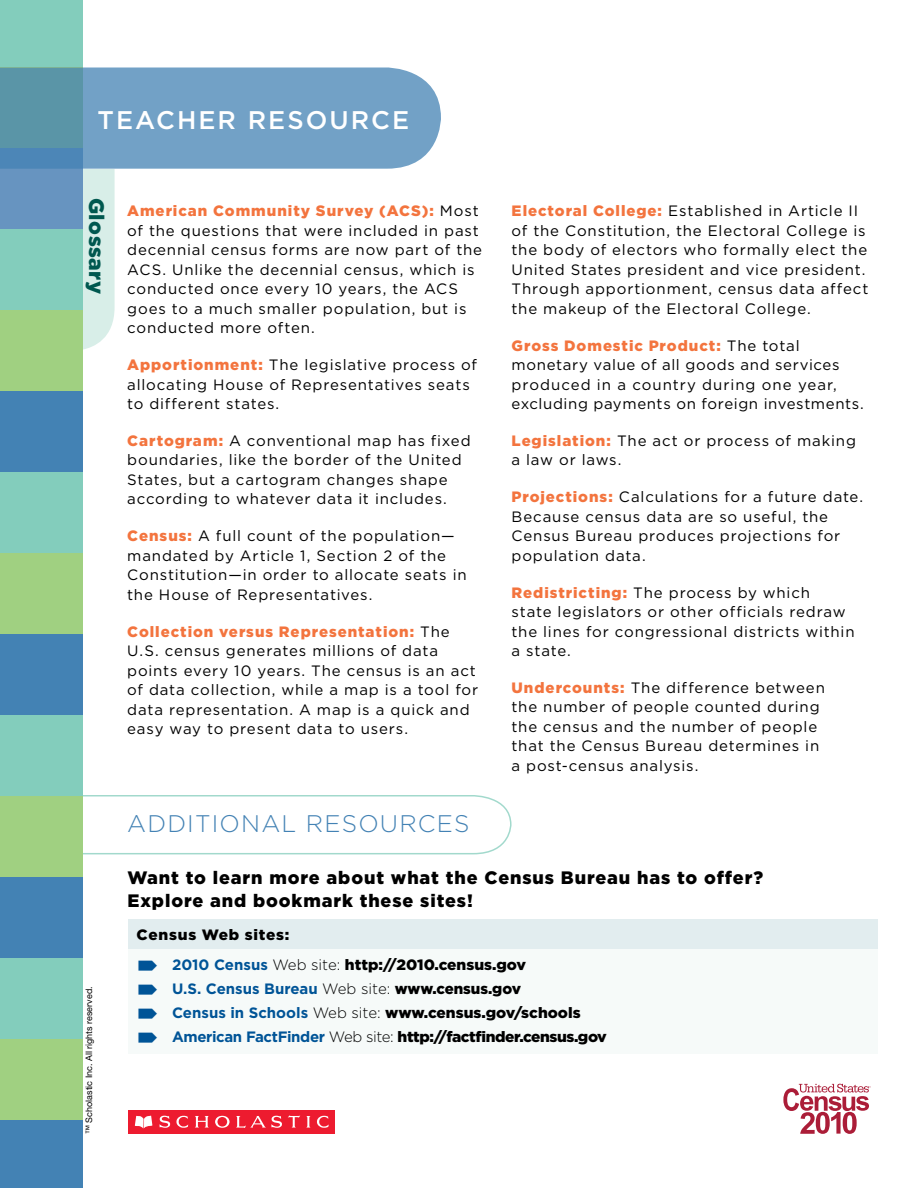
<style>
.page{position:relative;width:918px;height:1188px;background:#fff}
.page>*{position:absolute;margin:0;border:0;box-sizing:border-box;transform-origin:0 0}
.t1{font:500 25.5px "Gotham";letter-spacing:.08em;color:#fff}
.t2{font:300 24px "Gotham";letter-spacing:.05em;color:#4382b4}
.t3{font:900 21px "Gotham";letter-spacing:.025em;color:#00584f}
.t4{font:900 18px/22.5px "Gotham";letter-spacing:.05em;color:#000}
.t5{font:15px/19.5px "Gotham";letter-spacing:.055em;color:#000}
.t6{font:900 15px/24px "Gotham";letter-spacing:-.025em;color:#000}
.t7{font:900 15px/30px "Gotham";color:#000}
.t8{font:9px "Helvetica Neue";color:#000}
.s1{font-weight:900;color:#f3743e}
.s2{font-weight:700;color:#005497}
.s3{font-weight:300}
</style>
<div class="page">
<svg style="left:82px;top:169px;width:33px;height:181px;background:#d7ede7"></svg>
<svg style="left:82px;top:794px;width:430px;height:61px"></svg>
<div style="left:0;top:0;width:82px;height:68px;background:#83cdbc"></div>
<div style="left:0;top:958px;width:82px;height:82px;background:#83cdbc"></div>
<div style="left:0;top:1040px;width:82px;height:80px;background:#a0d081"></div>
<div style="left:0;top:148px;width:82px;height:82px;background:#6794c0"></div>
<div style="left:0;top:1120px;width:82px;height:68px;background:#4382b4"></div>
<div style="left:0;top:230px;width:82px;height:80px;background:#83cdbc"></div>
<div style="left:0;top:310px;width:82px;height:82px;background:#a0d081"></div>
<div style="left:0;top:392px;width:82px;height:80px;background:#4382b4"></div>
<div style="left:0;top:472px;width:82px;height:82px;background:#83cdbc"></div>
<div style="left:0;top:554px;width:82px;height:80px;background:#a0d081"></div>
<div style="left:0;top:634px;width:82px;height:82px;background:#4382b4"></div>
<div style="left:0;top:716px;width:82px;height:80px;background:#83cdbc"></div>
<div style="left:0;top:796px;width:82px;height:82px;background:#a0d081"></div>
<div style="left:0;top:878px;width:82px;height:80px;background:#4382b4"></div>
<svg style="left:0;top:68px;width:441px;height:101px;background:#70a0c2"></svg>
<div style="left:128px;top:919px;width:750px;height:30px;background:#e2edef"></div>
<div style="left:128px;top:949px;width:750px;height:105px;background:#f6faf9"></div>
<div style="left:128px;top:1110px;width:207px;height:24px;background:#ed1b2f"></div>
<svg style="left:135px;top:1116px;width:17px;height:12px"></svg>
<svg style="left:159px;top:1116px;width:11px;height:12px"></svg>
<svg style="left:176px;top:1116px;width:12px;height:12px"></svg>
<svg style="left:195px;top:1116px;width:14px;height:12px"></svg>
<svg style="left:288px;top:1115px;width:12px;height:13px"></svg>
<svg style="left:306px;top:1116px;width:5px;height:12px"></svg>
<svg style="left:317px;top:1116px;width:12px;height:12px"></svg>
<svg style="left:215px;top:1116px;width:15px;height:12px"></svg>
<svg style="left:236px;top:1116px;width:46px;height:12px"></svg>
<svg style="left:783px;top:1083px;width:88px;height:51px"></svg>
<h1 class="t1" style="left:97px;top:103px;width:313px">TEACHER RESOURCE</h1>
<h3 class="t3" style="left:111px;top:198px;width:97px;rotate:90deg">Glossary</h3>
<p class="t5" style="left:127px;top:201px;width:356px"><span class="s1">American Community Survey (ACS):</span> Most of the questions that were included in past decennial census forms are now part of the ACS. Unlike the decennial census, which is conducted once every 10 years, the ACS goes to a much smaller population, but is conducted more often.</p>
<p class="t5" style="left:127px;top:355px;width:351px"><span class="s1">Apportionment:</span> The legislative process of allocating House of Representatives seats to different states.</p>
<p class="t5" style="left:127px;top:431px;width:345px"><span class="s1">Cartogram:</span> A conventional map has fixed boundaries, like the border of the United States, but a cartogram changes shape according to whatever data it includes.</p>
<p class="t5" style="left:127px;top:526px;width:341px"><span class="s1">Census:</span> A full count of the population— mandated by Article 1, Section 2 of the Constitution—in order to allocate seats in the House of Representatives.</p>
<p class="t5" style="left:127px;top:621px;width:352px"><span class="s1">Collection versus Representation:</span> The U.S. census generates millions of data points every 10 years. The census is an act of data collection, while a map is a tool for data representation. A map is a quick and easy way to present data to users.</p>
<h2 class="t2" style="left:127px;top:809px;width:344px">Additional Resources</h2>
<p class="t5" style="left:512px;top:201px;width:358px"><span class="s1">Electoral College:</span> Established in Article II of the Constitution, the Electoral College is the body of electors who formally elect the United States president and vice president.<br>Through apportionment, census data affect the makeup of the Electoral College.</p>
<p class="t5" style="left:512px;top:335px;width:354px"><span class="s1">Gross Domestic Product:</span> The total monetary value of all goods and services produced in a country during one year, excluding payments on foreign investments.</p>
<p class="t5" style="left:512px;top:431px;width:346px"><span class="s1">Legislation:</span> The act or process of making a law or laws.</p>
<p class="t5" style="left:512px;top:487px;width:353px"><span class="s1">Projections:</span> Calculations for a future date.<br>Because census data are so useful, the Census Bureau produces projections for population data.</p>
<p class="t5" style="left:512px;top:582px;width:345px"><span class="s1">Redistricting:</span> The process by which<br>state legislators or other officials redraw the lines for congressional districts within a state.</p>
<p class="t5" style="left:512px;top:677px;width:315px"><span class="s1">Undercounts:</span> The difference between the number of people counted during the census and the number of people that the Census Bureau determines in a post-census analysis.</p>
<p class="t8" style="left:83px;top:1134px;width:149px;rotate:-90deg">™ Scholastic Inc. All rights reserved.</p>
<p class="t4" style="left:128px;top:867px;width:637px">Want to learn more about what the Census Bureau has to offer?<br>Explore and bookmark these sites!</p>
<p class="t7" style="left:172px;top:920px;width:356px;text-indent:-35px">Census Web sites:<br><span class="s2">2010 Census</span> <span class="s3">Web site:</span> http://2010.census.gov</p>
<p class="t6" style="left:172px;top:977px;width:436px"><span class="s2">U.S. Census Bureau</span> <span class="s3">Web site:</span> www.census.gov<br><span class="s2">Census in Schools</span> <span class="s3">Web site:</span> www.census.gov/schools<br><span class="s2">American FactFinder</span> <span class="s3">Web site:</span> http://factfinder.census.gov</p>
</div>
